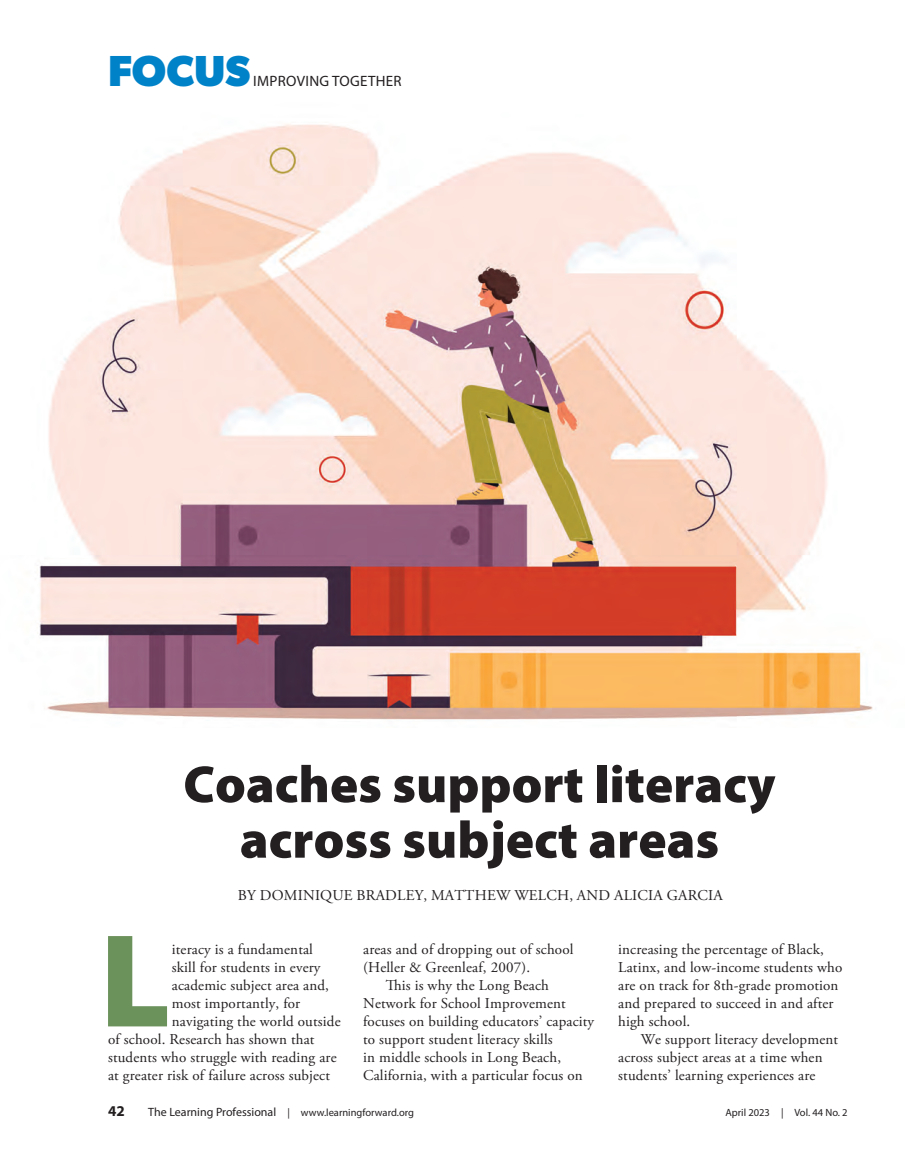
<style>
.page{position:relative;width:905px;height:1175px;background:#fff}
.page>*{position:absolute;margin:0;border:0;box-sizing:border-box;transform-origin:0 0}
.body{font:900 133.95px "Myriad Pro";color:#6c925c}
.headline{font:900 52.5px/55.5px "Myriad Pro";color:#231f20;text-align:center}
.t1{font:700 43.5px "Gibson";color:#0082c8}
.body-2{font:15px/18px "Adobe Garamond Pro";letter-spacing:.01em;color:#231f20}
.byline{font:15px "Adobe Garamond Pro";letter-spacing:.015em;color:#231f20}
.t2{font:15px "Myriad Pro";letter-spacing:.02em;color:#231f20}
.t3{font:700 15px "Myriad Pro";color:#231f20}
.t4{font:10.5px "Myriad Pro";color:#231f20}
.s1{font-size:12px}
</style>
<div class="page">
<img style="left:39px;top:124px;width:834px;height:596px">
<p class="t1" style="left:108px;top:45px;width:144px">FOCUS</p>
<p class="t2" style="left:253px;top:72px;width:150px">IMPROVING TOGETHER</p>
<p class="headline" style="left:183px;top:754px;width:593px">Coaches support literacy across subject areas</p>
<p class="byline" style="left:238px;top:886px;width:486px">BY DOMINIQUE BRADLEY, MATTHEW WELCH, AND ALICIA GARCIA</p>
<p class="body" style="left:100px;top:891px;width:72px">L</p>
<p class="body-2" style="left:172px;top:941px;width:143px">iteracy is a fundamental</p>
<p class="body-2" style="left:172px;top:959px;width:150px">skill for students in every</p>
<p class="body-2" style="left:172px;top:977px;width:159px">academic subject area and,</p>
<p class="body-2" style="left:172px;top:995px;width:130px">most importantly, for</p>
<p class="body-2" style="left:172px;top:1013px;width:170px">navigating the world outside</p>
<p class="body-2" style="left:108px;top:1031px;width:208px">of school. Research has shown that</p>
<p class="body-2" style="left:108px;top:1049px;width:230px">students who struggle with reading are</p>
<p class="body-2" style="left:108px;top:1067px;width:223px">at greater risk of failure across subject</p>
<p class="body-2" style="left:363px;top:941px;width:212px">areas and of dropping out of school (Heller &amp; Greenleaf, 2007).</p>
<p class="body-2" style="left:363px;top:977px;width:232px;text-indent:22px">This is why the Long Beach Network for School Improvement focuses on building educators’ capacity to support student literacy skills<br>in middle schools in Long Beach, California, with a particular focus on</p>
<p class="body-2" style="left:618px;top:941px;width:225px">increasing the percentage of Black,<br>Latinx, and low-income students who are on track for 8th-grade promotion and prepared to succeed in and after high school.</p>
<p class="body-2" style="left:618px;top:1031px;width:221px;text-indent:22px">We support literacy development across subject areas at a time when students’ learning experiences are</p>
<p class="t3" style="left:108px;top:1101px;width:18px">42</p>
<p class="t4" style="left:148px;top:1106px;width:267px"><span class="s1">The Learning Professional</span> | www.learningforward.org</p>
<p class="t4" style="left:725px;top:1106px;width:124px">April 2023 | Vol. 44 No. 2</p>
</div>
